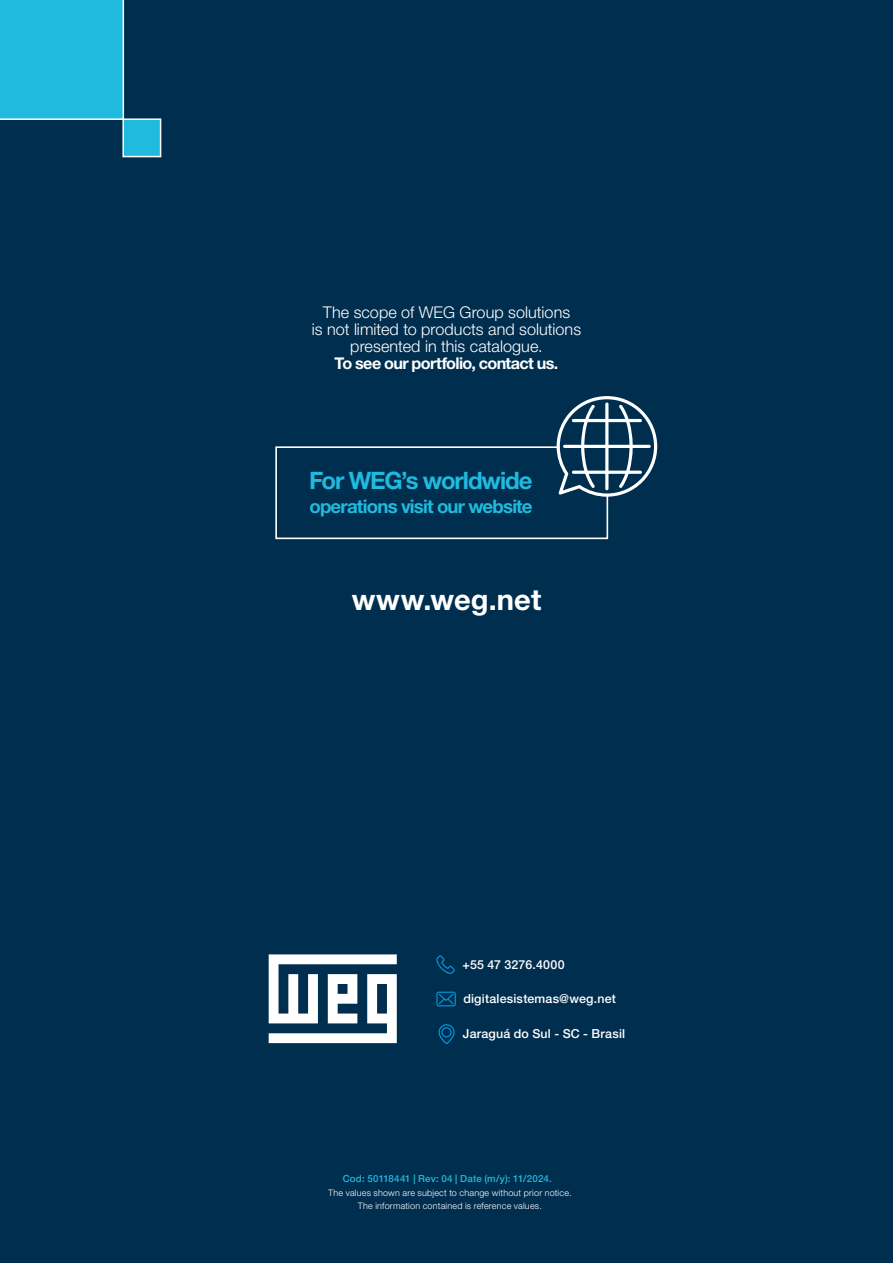
<style>
.page{position:relative;width:893px;height:1263px;background:#002e4e}
.page>*{position:absolute;margin:0;border:0;box-sizing:border-box;transform-origin:0 0}
.t1{font:700 29.1px "Helvetica Neue LT Pro";letter-spacing:.005em;color:#fff}
.t2{font:700 24px "Helvetica Neue LT Pro";letter-spacing:-.045em;color:#20badf}
.t3{font:700 18.6px "Helvetica Neue LT Pro";letter-spacing:-.045em;color:#20badf}
.t4{font:300 16.2px/17px "Helvetica Neue LT Pro";color:#fff;text-align:center}
.t5{font:700 16.2px "Helvetica Neue LT Pro";letter-spacing:-.04em;color:#fff}
.t6{font:500 12.45px "Helvetica Neue LT Pro";letter-spacing:.015em;color:#fff}
.t7{font:500 9.75px "Helvetica Neue LT Pro";letter-spacing:.02em;color:#20badf}
.t8{font:300 9px/12.8px "Helvetica Neue LT Pro";letter-spacing:.025em;color:#fff;text-align:center}
</style>
<div class="page">
<svg style="left:439px;top:1024px;width:16px;height:20px"></svg>
<svg style="left:436px;top:955px;width:19px;height:19px"></svg>
<svg style="left:436px;top:992px;width:20px;height:14px"></svg>
<svg style="left:269px;top:954px;width:128px;height:89px"></svg>
<div style="left:122px;top:118px;width:39px;height:39px;background:#20badf;border:2px solid #fff"></div>
<div style="left:0;top:0;width:124px;height:120px;background:#20badf"></div>
<svg style="left:275px;top:396px;width:382px;height:144px"></svg>
<h3 class="t4" style="left:312px;top:304px;width:271px">The scope of WEG Group solutions<br>is not limited to products and solutions presented in this catalogue.</h3>
<h3 class="t5" style="left:335px;top:353px;width:225px">To see our portfolio, contact us.</h3>
<h2 class="t2" style="left:309px;top:466px;width:225px">For WEG’s worldwide</h2>
<h3 class="t3" style="left:309px;top:495px;width:225px">operations visit our website</h3>
<h1 class="t1" style="left:352px;top:581px;width:191px">www.weg.net</h1>
<h3 class="t6" style="left:462px;top:957px;width:104px">+55 47 3276.4000</h3>
<h3 class="t6" style="left:463px;top:991px;width:154px">digitalesistemas@weg.net</h3>
<h3 class="t6" style="left:463px;top:1026px;width:164px">Jaraguá do Sul - SC - Brasil</h3>
<p class="t7" style="left:343px;top:1173px;width:211px">Cod: 50118441 | Rev: 04 | Date (m/y): 11/2024.</p>
<p class="t8" style="left:328px;top:1186px;width:245px">The values shown are subject to change without prior notice.<br>The information contained is reference values.</p>
</div>
